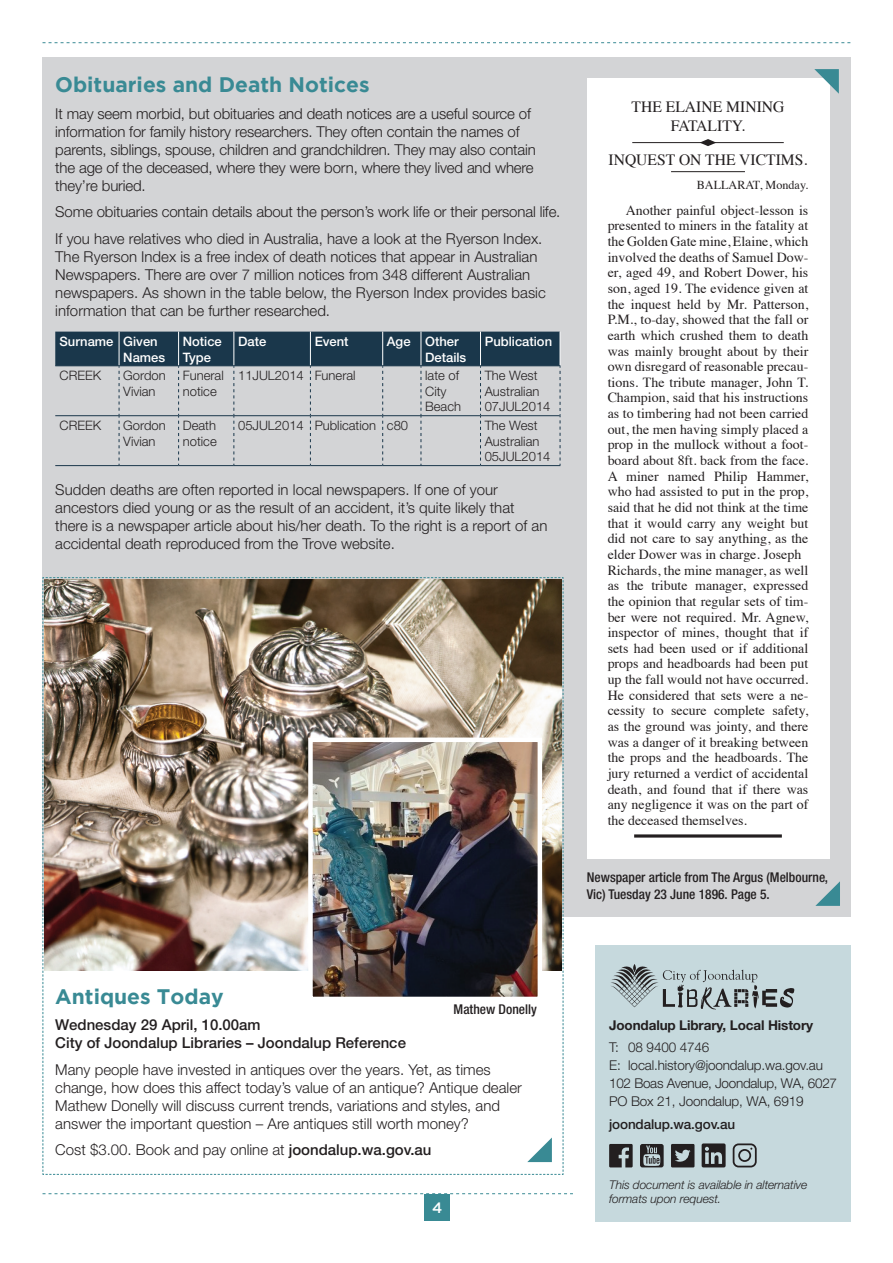
<style>
.page{position:relative;width:893px;height:1263px;background:#fff}
.page>*{position:absolute;margin:0;border:0;box-sizing:border-box;transform-origin:0 0}
.Sub_Heads{font:700 21px "Gotham";color:#398a94}
.t1{font:15.6px/18.8px "Times";color:#231f20;text-align:center}
.Body{font:300 15px/18px "Helvetica Neue";color:#231f20}
.Body-2{font:500 15px "Helvetica Neue";color:#231f20}
.Paragraph_Style_1{font:500 15px "Gotham";color:#fff}
.t2{font:13.95px/15.6px "Times";color:#231f20}
.t3{font:300 13.5px/18px "Helvetica Neue";letter-spacing:-.01em;color:#231f20}
.Paragraph_Style_1-2{font:500 condensed 13.5px/16.2px "Helvetica Neue";color:#231f20}
.t4{font:700 13.5px "Helvetica Neue";letter-spacing:-.01em;color:#231f20}
.t5{font:500 13.5px "Helvetica Neue";letter-spacing:-.01em;color:#231f20}
.Paragraph_Style_1-3{font:300 13.05px/15.6px "Helvetica Neue";color:#231f20}
.Paragraph_Style_1-4{font:500 13.05px/15.6px "Helvetica Neue";color:#fff}
.t6{font:12.15px "Times";color:#231f20}
.t7{font:italic 300 12px/13.5px "Helvetica Neue";letter-spacing:-.01em;color:#231f20}
.s1{font-weight:500}
</style>
<div class="page">
<div style="left:595px;top:946px;width:255px;height:276px;background:#c6d9dd"></div>
<svg style="left:611px;top:964px;width:183px;height:45px"></svg>
<svg style="left:609px;top:1144px;width:24px;height:23px"></svg>
<svg style="left:640px;top:1144px;width:24px;height:23px"></svg>
<svg style="left:671px;top:1144px;width:23px;height:23px"></svg>
<svg style="left:702px;top:1143px;width:24px;height:24px"></svg>
<svg style="left:732px;top:1143px;width:25px;height:25px"></svg>
<div style="left:424px;top:1194px;width:26px;height:27px;background:#398a94"></div>
<svg style="left:43px;top:1193px;width:530px;height:1px"></svg>
<svg style="left:43px;top:42px;width:807px;height:1px"></svg>
<div style="left:42px;top:57px;width:808px;height:859px;background:#d3d4d6"></div>
<hr style="left:55px;top:465px;width:64px;height:1px;background:#1a374b">
<hr style="left:119px;top:465px;width:60px;height:1px;background:#1a374b">
<hr style="left:179px;top:465px;width:55px;height:1px;background:#1a374b">
<hr style="left:234px;top:465px;width:76px;height:1px;background:#1a374b">
<hr style="left:310px;top:465px;width:73px;height:1px;background:#1a374b">
<hr style="left:383px;top:465px;width:38px;height:1px;background:#1a374b">
<hr style="left:421px;top:465px;width:59px;height:1px;background:#1a374b">
<hr style="left:480px;top:465px;width:80px;height:1px;background:#1a374b">
<svg style="left:55px;top:332px;width:506px;height:133px"></svg>
<svg style="left:815px;top:881px;width:25px;height:25px"></svg>
<div style="left:587px;top:79px;width:242px;height:780px;background:#fff"></div>
<hr style="left:632px;top:142px;width:152px;height:1px;background:#231f20">
<svg style="left:700px;top:139px;width:16px;height:7px"></svg>
<hr style="left:671px;top:171px;width:74px;height:1px;background:#231f20">
<hr style="left:634px;top:834px;width:148px;height:3px;background:#231f20">
<svg style="left:43px;top:577px;width:521px;height:598px"></svg>
<img style="left:45px;top:579px;width:516px;height:392px">
<img style="left:313px;top:742px;width:224px;height:254px">
<div style="left:308px;top:737px;width:234px;height:264px;border:4px solid #fff"></div>
<svg style="left:814px;top:69px;width:25px;height:25px"></svg>
<p class="Sub_Heads" style="left:55px;top:73px;width:316px">Obituaries and Death Notices</p>
<p class="Body" style="left:55px;top:104px;width:482px">It may seem morbid, but obituaries and death notices are a useful source of information for family history researchers. They often contain the names of parents, siblings, spouse, children and grandchildren. They may also contain the age of the deceased, where they were born, where they lived and where they’re buried.</p>
<p class="Body" style="left:55px;top:203px;width:507px">Some obituaries contain details about the person’s work life or their personal life.</p>
<p class="Body" style="left:55px;top:229px;width:492px">If you have relatives who died in Australia, have a look at the Ryerson Index.<br>The Ryerson Index is a free index of death notices that appear in Australian Newspapers. There are over 7 million notices from 348 different Australian newspapers. As shown in the table below, the Ryerson Index provides basic information that can be further researched.</p>
<p class="Paragraph_Style_1-4" style="left:60px;top:333px;width:55px">Surname</p>
<p class="Paragraph_Style_1-4" style="left:123px;top:333px;width:43px">Given<br>Names</p>
<p class="Paragraph_Style_1-4" style="left:183px;top:333px;width:40px">Notice<br>Type</p>
<p class="Paragraph_Style_1-4" style="left:238px;top:333px;width:30px">Date</p>
<p class="Paragraph_Style_1-4" style="left:315px;top:333px;width:35px">Event</p>
<p class="Paragraph_Style_1-4" style="left:387px;top:333px;width:25px">Age</p>
<p class="Paragraph_Style_1-4" style="left:425px;top:333px;width:43px">Other<br>Details</p>
<p class="Paragraph_Style_1-4" style="left:485px;top:333px;width:69px">Publication</p>
<p class="Paragraph_Style_1-3" style="left:60px;top:368px;width:43px">CREEK</p>
<p class="Paragraph_Style_1-3" style="left:123px;top:368px;width:44px">Gordon<br>Vivian</p>
<p class="Paragraph_Style_1-3" style="left:183px;top:368px;width:42px">Funeral notice</p>
<p class="Paragraph_Style_1-3" style="left:238px;top:368px;width:67px">11JUL2014</p>
<p class="Paragraph_Style_1-3" style="left:315px;top:368px;width:42px">Funeral</p>
<p class="Paragraph_Style_1-3" style="left:425px;top:368px;width:37px">late of<br>City<br>Beach</p>
<p class="Paragraph_Style_1-3" style="left:485px;top:368px;width:67px">The West<br>Australian<br>07JUL2014</p>
<p class="Paragraph_Style_1-3" style="left:60px;top:417px;width:43px">CREEK</p>
<p class="Paragraph_Style_1-3" style="left:123px;top:417px;width:44px">Gordon<br>Vivian</p>
<p class="Paragraph_Style_1-3" style="left:183px;top:417px;width:35px">Death notice</p>
<p class="Paragraph_Style_1-3" style="left:238px;top:417px;width:67px">05JUL2014</p>
<p class="Paragraph_Style_1-3" style="left:315px;top:417px;width:63px">Publication</p>
<p class="Paragraph_Style_1-3" style="left:387px;top:417px;width:23px">c80</p>
<p class="Paragraph_Style_1-3" style="left:485px;top:417px;width:67px">The West<br>Australian<br>05JUL2014</p>
<p class="Body" style="left:55px;top:480px;width:494px">Sudden deaths are often reported in local newspapers. If one of your ancestors died young or as the result of an accident, it’s quite likely that there is a newspaper article about his/her death. To the right is a report of an accidental death reproduced from the Trove website.</p>
<p class="t1" style="left:632px;top:96px;width:154px">THE ELAINE MINING<br>FATALITY.</p>
<p class="t1" style="left:608px;top:149px;width:200px">INQUEST ON THE VICTIMS.</p>
<p class="t6" style="left:697px;top:174px;width:113px">BALLARAT, Monday.</p>
<p class="t2" style="left:608px;top:201px;width:202px;text-indent:18px">Another painful object-lesson is presented to miners in the fatality at the Golden Gate mine, Elaine, which involved the deaths of Samuel Dow&shy;er, aged 49, and Robert Dower, his son, aged 19. The evidence given at the inquest held by Mr. Patterson, P.M., to-day, showed that the fall or earth which crushed them to death was mainly brought about by their own disregard of reasonable precau&shy;tions. The tribute manager, John T.<br>Champion, said that his instructions as to timbering had not been carried out, the men having simply placed a prop in the mullock without a foot&shy;board about 8ft. back from the face.<br>A miner named Philip Hammer, who had assisted to put in the prop, said that he did not think at the time that it would carry any weight but did not care to say anything, as the elder Dower was in charge. Joseph Richards, the mine manager, as well as the tribute manager, expressed the opinion that regular sets of tim&shy;ber were not required. Mr. Agnew, inspector of mines, thought that if sets had been used or if additional props and headboards had been put up the fall would not have occurred.<br>He considered that sets were a ne&shy;cessity to secure complete safety, as the ground was jointy, and there was a danger of it breaking between the props and the headboards. The jury returned a verdict of accidental death, and found that if there was any negligence it was on the part of the deceased themselves.</p>
<p class="Paragraph_Style_1-2" style="left:587px;top:869px;width:243px">Newspaper article from The Argus (Melbourne,<br>Vic) Tuesday 23 June 1896. Page 5.</p>
<p class="Sub_Heads" style="left:55px;top:984px;width:170px">Antiques Today</p>
<p class="Body-2" style="left:55px;top:1016px;width:207px">Wednesday 29 April, 10.00am</p>
<p class="Body-2" style="left:55px;top:1034px;width:352px">City of Joondalup Libraries – Joondalup Reference</p>
<p class="Body" style="left:55px;top:1060px;width:468px">Many people have invested in antiques over the years. Yet, as times change, how does this affect today’s value of an antique? Antique dealer Mathew Donelly will discuss current trends, variations and styles, and answer the important question – Are antiques still worth money?</p>
<p class="Body" style="left:55px;top:1141px;width:378px">Cost $3.00. Book and pay online at <span class="s1">joondalup.wa.gov.au</span></p>
<p class="Paragraph_Style_1-2" style="left:454px;top:1001px;width:85px">Mathew Donelly</p>
<p class="Paragraph_Style_1" style="left:432px;top:1199px;width:12px">4</p>
<p class="t4" style="left:609px;top:1017px;width:206px">Joondalup Library, Local History</p>
<p class="t3" style="left:609px;top:1038px;width:229px">T: 08 9400 4746<br>E: local.history@joondalup.wa.gov.au<br>102 Boas Avenue, Joondalup, WA, 6027<br>PO Box 21, Joondalup, WA, 6919</p>
<p class="t5" style="left:609px;top:1116px;width:128px">joondalup.wa.gov.au</p>
<p class="t7" style="left:609px;top:1178px;width:200px">This document is available in alternative formats upon request.</p>
</div>
